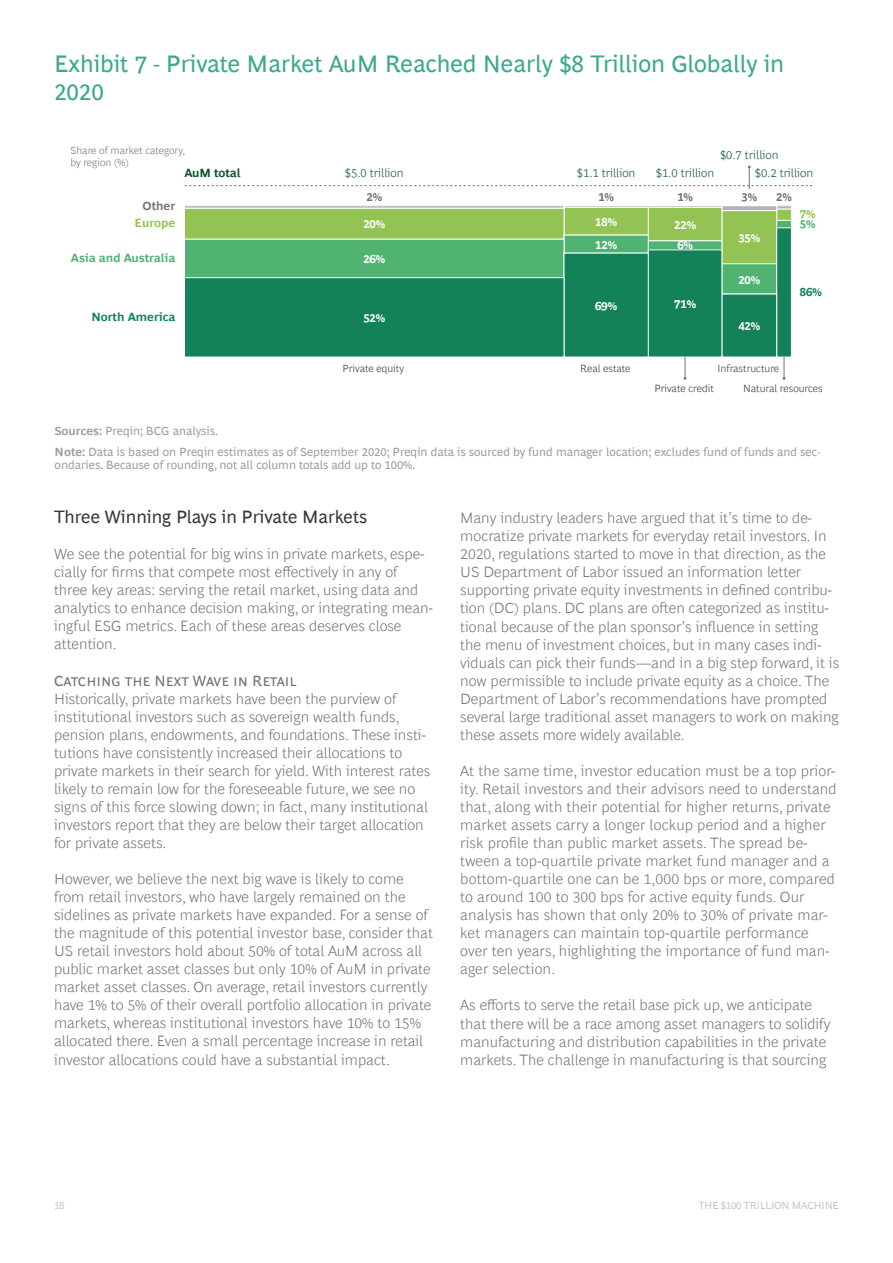
<style>
.page{position:relative;width:893px;height:1263px;background:#fff}
.page>*{position:absolute;margin:0;border:0;box-sizing:border-box;transform-origin:0 0}
.t1{font:24px/28.8px "Henderson BCG Sans";color:#3ca98f}
.t2{font:18px "Henderson BCG Sans";color:#3b3735}
.t3{font:300 15px/18px "Henderson BCG Sans";color:#777472}
.t4{font:15px "Henderson BCG Sans";color:#777472}
.t5{font:12px/21.3px "Henderson BCG Sans";color:#a19e9e}
.t6{font:300 12px "Henderson BCG Sans";color:#0f542d}
.t7{font:700 12px "Henderson BCG Sans";color:#fff}
.t8{font:700 12px "Henderson BCG Sans";color:#50b372}
.t9{font:700 12px "Henderson BCG Sans";color:#138258}
.t10{font:700 12px "Henderson BCG Sans";color:#787472}
.t11{font:700 12px "Henderson BCG Sans";color:#93c353}
.t12{font:700 12px "Henderson BCG Sans";letter-spacing:-.005em;color:#0f542d}
.t13{font:300 10.5px "Henderson BCG Sans";color:#3b3735}
.t14{font:300 10.5px/12px "Henderson BCG Sans";color:#787472}
.t15{font:10.5px "Henderson BCG Sans";letter-spacing:-.02em;color:#cac7c7}
.s1{font-weight:700}
</style>
<div class="page">
<hr style="left:749px;top:167px;width:1px;height:39px;background:#787472">
<div style="left:777px;top:209px;width:14px;height:11px;background:#93c353"></div>
<div style="left:776px;top:209px;width:16px;height:12px;border:1px solid #fff"></div>
<div style="left:722px;top:211px;width:55px;height:53px;background:#93c353"></div>
<div style="left:722px;top:210px;width:55px;height:54px;border:1px solid #fff"></div>
<div style="left:648px;top:207px;width:74px;height:34px;background:#93c353"></div>
<div style="left:648px;top:207px;width:74px;height:34px;border:1px solid #fff"></div>
<div style="left:564px;top:207px;width:84px;height:28px;background:#93c353"></div>
<div style="left:564px;top:207px;width:84px;height:28px;border:1px solid #fff"></div>
<div style="left:184px;top:208px;width:380px;height:31px;background:#93c353"></div>
<div style="left:184px;top:208px;width:380px;height:31px;border:1px solid #fff"></div>
<div style="left:777px;top:220px;width:14px;height:8px;background:#50b372"></div>
<div style="left:776px;top:220px;width:16px;height:8px;border:1px solid #fff"></div>
<div style="left:722px;top:264px;width:55px;height:30px;background:#50b372"></div>
<div style="left:722px;top:264px;width:55px;height:30px;border:1px solid #fff"></div>
<div style="left:648px;top:241px;width:74px;height:9px;background:#50b372"></div>
<div style="left:564px;top:235px;width:84px;height:18px;background:#50b372"></div>
<div style="left:184px;top:239px;width:380px;height:39px;background:#50b372"></div>
<div style="left:184px;top:239px;width:380px;height:39px;border:1px solid #fff"></div>
<div style="left:777px;top:228px;width:14px;height:129px;background:#138258"></div>
<div style="left:776px;top:228px;width:16px;height:129px;border:1px solid #fff"></div>
<div style="left:722px;top:294px;width:55px;height:63px;background:#138258"></div>
<div style="left:648px;top:250px;width:74px;height:107px;background:#138258"></div>
<div style="left:648px;top:250px;width:74px;height:107px;border:1px solid #fff"></div>
<div style="left:564px;top:253px;width:84px;height:104px;background:#138258"></div>
<div style="left:184px;top:278px;width:380px;height:79px;background:#138258"></div>
<div style="left:184px;top:277px;width:380px;height:80px;border:1px solid #fff"></div>
<div style="left:776px;top:205px;width:16px;height:4px;border:1px solid #fff"></div>
<div style="left:722px;top:206px;width:55px;height:5px;background:#b8b3b3"></div>
<div style="left:722px;top:205px;width:55px;height:6px;border:1px solid #fff"></div>
<div style="left:648px;top:205px;width:74px;height:2px;border:1px solid #fff"></div>
<div style="left:564px;top:205px;width:84px;height:2px;border:1px solid #fff"></div>
<div style="left:184px;top:205px;width:380px;height:3px;border:1px solid #fff"></div>
<div style="left:737px;top:189px;width:25px;height:15px;background:#fff"></div>
<svg style="left:185px;top:185px;width:627px;height:1px"></svg>
<svg style="left:783px;top:357px;width:2px;height:23px"></svg>
<svg style="left:684px;top:357px;width:2px;height:23px"></svg>
<h1 class="t1" style="left:54px;top:47px;width:732px">Exhibit 7 - Private Market AuM Reached Nearly $8 Trillion Globally in<br>2020</h1>
<p class="t14" style="left:71px;top:143px;width:116px">Share of market category, by region (%)</p>
<p class="t12" style="left:184px;top:164px;width:58px">AuM total</p>
<p class="t6" style="left:345px;top:164px;width:60px">$5.0 trillion</p>
<p class="t6" style="left:720px;top:146px;width:60px">$0.7 trillion</p>
<p class="t6" style="left:577px;top:164px;width:60px">$1.1 trillion</p>
<p class="t6" style="left:656px;top:164px;width:60px">$1.0 trillion</p>
<p class="t6" style="left:755px;top:164px;width:60px">$0.2 trillion</p>
<p class="t10" style="left:143px;top:197px;width:34px">Other</p>
<p class="t11" style="left:135px;top:214px;width:42px">Europe</p>
<p class="t10" style="left:366px;top:189px;width:17px">2%</p>
<p class="t10" style="left:598px;top:189px;width:17px">1%</p>
<p class="t10" style="left:677px;top:189px;width:17px">1%</p>
<p class="t10" style="left:741px;top:189px;width:17px">3%</p>
<p class="t10" style="left:776px;top:189px;width:17px">2%</p>
<p class="t7" style="left:363px;top:215px;width:23px">20%</p>
<p class="t7" style="left:595px;top:213px;width:23px">18%</p>
<p class="t7" style="left:674px;top:216px;width:23px">22%</p>
<p class="t11" style="left:800px;top:206px;width:17px">7%</p>
<p class="t8" style="left:800px;top:215px;width:17px">5%</p>
<p class="t7" style="left:595px;top:236px;width:23px">12%</p>
<p class="t7" style="left:677px;top:236px;width:17px">6%</p>
<p class="t7" style="left:738px;top:229px;width:23px">35%</p>
<p class="t8" style="left:71px;top:249px;width:106px">Asia and Australia</p>
<p class="t7" style="left:363px;top:251px;width:23px">26%</p>
<p class="t7" style="left:738px;top:271px;width:23px">20%</p>
<p class="t9" style="left:800px;top:283px;width:23px">86%</p>
<p class="t9" style="left:91px;top:308px;width:85px">North America</p>
<p class="t7" style="left:363px;top:309px;width:23px">52%</p>
<p class="t7" style="left:595px;top:297px;width:23px">69%</p>
<p class="t7" style="left:674px;top:295px;width:23px">71%</p>
<p class="t7" style="left:738px;top:318px;width:23px">42%</p>
<p class="t13" style="left:343px;top:361px;width:63px">Private equity</p>
<p class="t13" style="left:580px;top:361px;width:52px">Real estate</p>
<p class="t13" style="left:717px;top:361px;width:63px">Infrastructure</p>
<p class="t13" style="left:654px;top:381px;width:61px">Private credit</p>
<p class="t13" style="left:743px;top:381px;width:81px">Natural resources</p>
<p class="t5" style="left:55px;top:419px;width:767px"><span class="s1">Sources:</span> Preqin; BCG analysis.<br><span class="s1">Note:</span> Data is based on Preqin estimates as of September 2020; Preqin data is sourced by fund manager location; excludes fund of funds and sec-</p>
<p class="t5" style="left:55px;top:453px;width:363px">ondaries. Because of rounding, not all column totals add up to 100%.</p>
<p class="t2" style="left:54px;top:504px;width:315px">Three Winning Plays in Private Markets</p>
<p class="t3" style="left:54px;top:544px;width:380px">We see the potential for big wins in private markets, espe&shy;cially for firms that compete most effectively in any of three key areas: serving the retail market, using data and analytics to enhance decision making, or integrating mean&shy;ingful ESG metrics. Each of these areas deserves close attention.</p>
<p class="t4" style="left:54px;top:669px;width:244px">Catching the Next Wave in Retail</p>
<p class="t3" style="left:54px;top:688px;width:378px">Historically, private markets have been the purview of institutional investors such as sovereign wealth funds, pension plans, endowments, and foundations. These insti&shy;tutions have consistently increased their allocations to private markets in their search for yield. With interest rates likely to remain low for the foreseeable future, we see no signs of this force slowing down; in fact, many institutional investors report that they are below their target allocation for private assets.</p>
<p class="t3" style="left:54px;top:869px;width:381px">However, we believe the next big wave is likely to come from retail investors, who have largely remained on the sidelines as private markets have expanded. For a sense of the magnitude of this potential investor base, consider that US retail investors hold about 50% of total AuM across all public market asset classes but only 10% of AuM in private market asset classes. On average, retail investors currently have 1% to 5% of their overall portfolio allocation in private markets, whereas institutional investors have 10% to 15% allocated there. Even a small percentage increase in retail investor allocations could have a substantial impact.</p>
<p class="t3" style="left:460px;top:508px;width:380px">Many industry leaders have argued that it’s time to de&shy;mocratize private markets for everyday retail investors. In 2020, regulations started to move in that direction, as the US Department of Labor issued an information letter supporting private equity investments in defined contribu&shy;tion (DC) plans. DC plans are often categorized as institu&shy;tional because of the plan sponsor’s influence in setting the menu of investment choices, but in many cases indi&shy;viduals can pick their funds—and in a big step forward, it is now permissible to include private equity as a choice. The Department of Labor’s recommendations have prompted several large traditional asset managers to work on making these assets more widely available.</p>
<p class="t3" style="left:460px;top:760px;width:378px">At the same time, investor education must be a top prior&shy;ity. Retail investors and their advisors need to understand that, along with their potential for higher returns, private market assets carry a longer lockup period and a higher risk profile than public market assets. The spread be&shy;tween a top-quartile private market fund manager and a bottom-quartile one can be 1,000 bps or more, compared to around 100 to 300 bps for active equity funds. Our analysis has shown that only 20% to 30% of private mar&shy;ket managers can maintain top-quartile performance over ten years, highlighting the importance of fund man&shy;ager selection.</p>
<p class="t3" style="left:460px;top:995px;width:372px">As efforts to serve the retail base pick up, we anticipate that there will be a race among asset managers to solidify manufacturing and distribution capabilities in the private markets. The challenge in manufacturing is that sourcing</p>
<p class="t15" style="left:54px;top:1198px;width:12px">18</p>
<p class="t15" style="left:699px;top:1198px;width:142px">THE $100 TRILLION MACHINE</p>
</div>
